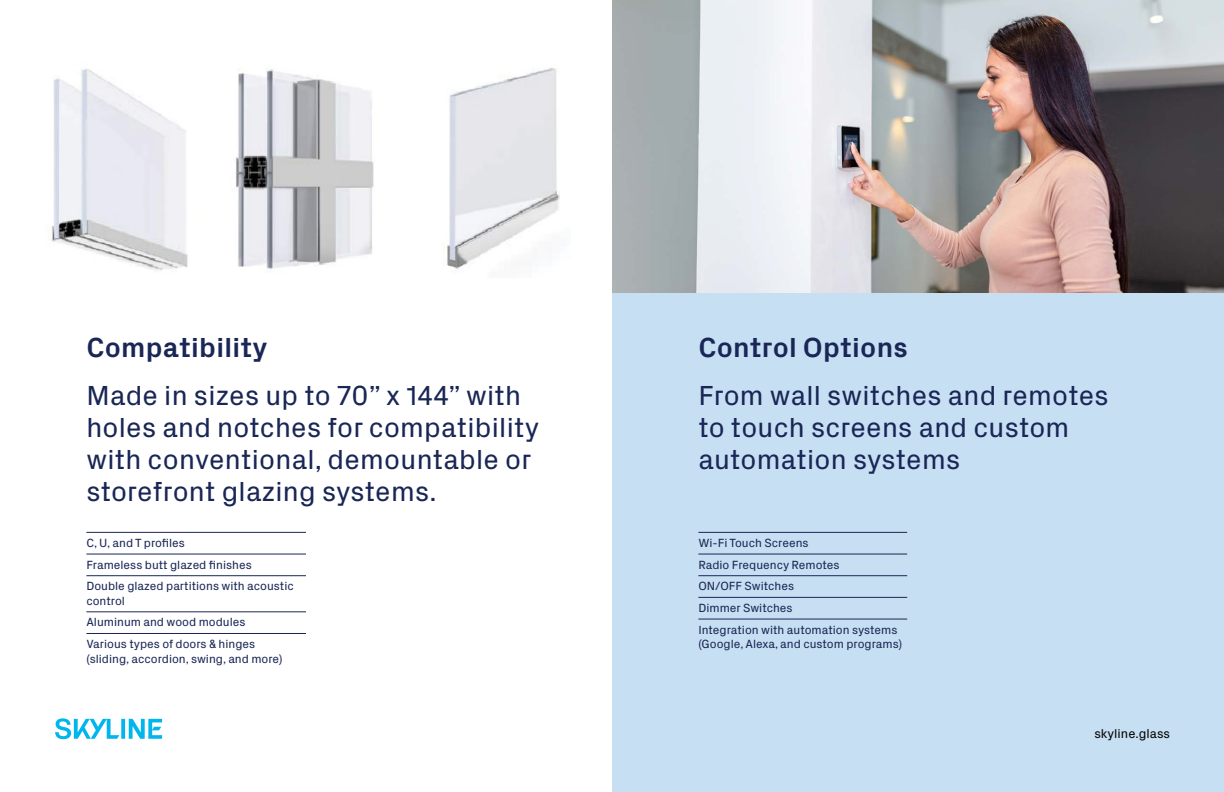
<style>
.page{position:relative;width:1224px;height:792px;background:#fff}
.page>*{position:absolute;margin:0;border:0;box-sizing:border-box;transform-origin:0 0}
.Body_Big-36pt{font:28px/32px "Px Grotesk";letter-spacing:.01em;color:#192656}
.t1{font:13px "Px Grotesk";color:#040503}
.Ruled_List{font:12px/14.4px "Px Grotesk";color:#1b2755}
.s1{font-weight:700}
</style>
<div class="page">
<div style="left:612px;top:0;width:612px;height:792px;background:#c7dff2"></div>
<svg style="left:55px;top:718px;width:107px;height:21px"></svg>
<img style="left:612px;top:0;width:612px;height:293px">
<hr style="left:86px;top:532px;width:220px;height:1px;background:#1b2755">
<hr style="left:86px;top:554px;width:220px;height:1px;background:#1b2755">
<hr style="left:86px;top:576px;width:220px;height:1px;background:#1b2755">
<hr style="left:86px;top:612px;width:220px;height:1px;background:#1b2755">
<hr style="left:86px;top:633px;width:220px;height:1px;background:#1b2755">
<hr style="left:698px;top:532px;width:209px;height:1px;background:#1b2755">
<hr style="left:698px;top:554px;width:209px;height:1px;background:#1b2755">
<hr style="left:698px;top:576px;width:209px;height:1px;background:#1b2755">
<hr style="left:698px;top:597px;width:209px;height:1px;background:#1b2755">
<hr style="left:698px;top:619px;width:209px;height:1px;background:#1b2755">
<img style="left:50px;top:67px;width:510px;height:204px">
<p class="Body_Big-36pt" style="left:86px;top:322px;width:436px;line-height:48px"><span class="s1">Compatibility<br></span>Made in sizes up to 70” x 144” with</p>
<p class="Body_Big-36pt" style="left:86px;top:410px;width:454px">holes and notches for compatibility with conventional, demountable or storefront glazing systems.</p>
<p class="Ruled_List" style="left:86px;top:535px;width:100px">C, U, and T profiles</p>
<p class="Ruled_List" style="left:86px;top:557px;width:167px">Frameless butt glazed finishes</p>
<p class="Ruled_List" style="left:86px;top:578px;width:209px">Double glazed partitions with acoustic control</p>
<p class="Ruled_List" style="left:86px;top:615px;width:161px">Aluminum and wood modules</p>
<p class="Ruled_List" style="left:86px;top:636px;width:198px">Various types of doors &amp; hinges (sliding, accordion, swing, and more)</p>
<p class="Body_Big-36pt" style="left:698px;top:322px;width:412px;line-height:48px"><span class="s1">Control Options<br></span>From wall switches and remotes</p>
<p class="Body_Big-36pt" style="left:698px;top:410px;width:373px">to touch screens and custom automation systems</p>
<p class="Ruled_List" style="left:698px;top:535px;width:112px">Wi-Fi Touch Screens</p>
<p class="Ruled_List" style="left:698px;top:557px;width:143px">Radio Frequency Remotes</p>
<p class="Ruled_List" style="left:698px;top:578px;width:97px">ON/OFF Switches</p>
<p class="Ruled_List" style="left:698px;top:600px;width:96px">Dimmer Switches</p>
<p class="Ruled_List" style="left:698px;top:622px;width:205px">Integration with automation systems (Google, Alexa, and custom programs)</p>
<p class="t1" style="left:1094px;top:725px;width:77px">skyline.glass</p>
</div>
